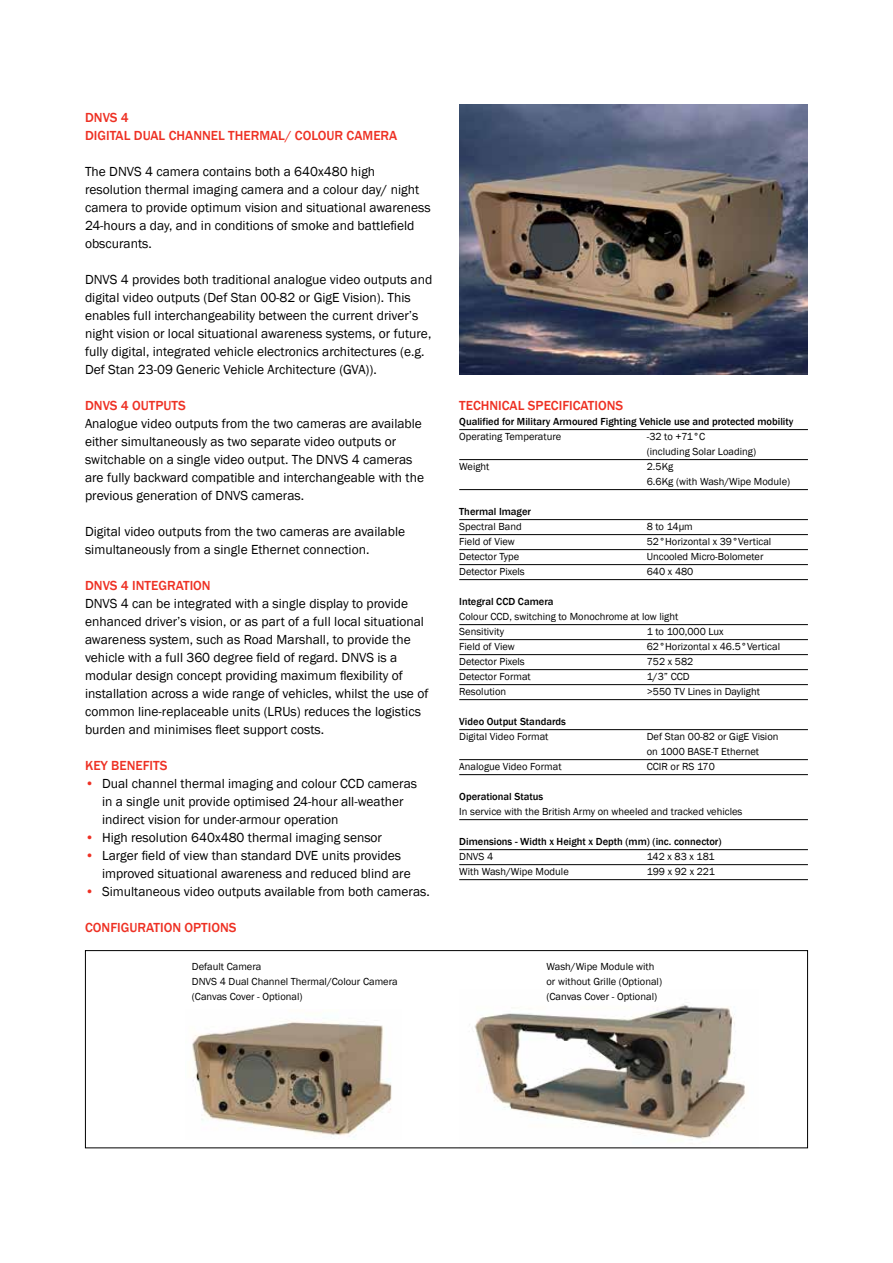
<style>
.page{position:relative;width:893px;height:1263px;background:#fff}
.page>*{position:absolute;margin:0;border:0;box-sizing:border-box;transform-origin:0 0}
.t1{font:13.5px/18px "Franklin Gothic";color:#000}
.t2{font:500 13.5px/18px "Franklin Gothic";color:#ee3124}
.t3{font:10.5px/15px "Franklin Gothic";color:#000}
.t4{font:500 10.5px "Franklin Gothic";color:#000}
.s1{font-weight:500;color:#ee3124}
</style>
<div class="page">
<hr style="left:459px;top:429px;width:349px;height:1px;background:#000">
<hr style="left:459px;top:459px;width:349px;height:1px;background:#000">
<hr style="left:459px;top:489px;width:349px;height:1px;background:#000">
<hr style="left:459px;top:519px;width:349px;height:1px;background:#000">
<hr style="left:459px;top:534px;width:349px;height:1px;background:#000">
<hr style="left:459px;top:549px;width:349px;height:1px;background:#000">
<hr style="left:459px;top:564px;width:349px;height:1px;background:#000">
<hr style="left:459px;top:579px;width:349px;height:1px;background:#000">
<hr style="left:459px;top:624px;width:349px;height:1px;background:#000">
<hr style="left:459px;top:639px;width:349px;height:1px;background:#000">
<hr style="left:459px;top:654px;width:349px;height:1px;background:#000">
<hr style="left:459px;top:669px;width:349px;height:1px;background:#000">
<hr style="left:459px;top:684px;width:349px;height:1px;background:#000">
<hr style="left:459px;top:699px;width:349px;height:1px;background:#000">
<hr style="left:459px;top:729px;width:349px;height:1px;background:#000">
<hr style="left:459px;top:759px;width:349px;height:1px;background:#000">
<hr style="left:459px;top:774px;width:349px;height:1px;background:#000">
<hr style="left:459px;top:819px;width:349px;height:1px;background:#000">
<hr style="left:459px;top:849px;width:349px;height:1px;background:#000">
<hr style="left:459px;top:864px;width:349px;height:1px;background:#000">
<hr style="left:459px;top:879px;width:349px;height:1px;background:#000">
<img style="left:459px;top:104px;width:349px;height:270px">
<img style="left:192px;top:1020px;width:200px;height:118px">
<img style="left:474px;top:1004px;width:271px;height:136px">
<div style="left:85px;top:950px;width:723px;height:198px;border:1px solid #000"></div>
<p class="t2" style="left:85px;top:109px;width:314px">DNVS 4<br>DIGITAL DUAL CHANNEL THERMAL/ COLOUR CAMERA</p>
<p class="t1" style="left:85px;top:163px;width:347px">The DNVS 4 camera contains both a 640x480 high resolution thermal imaging camera and a colour day/ night camera to provide optimum vision and situational awareness 24-hours a day, and in conditions of smoke and battlefield obscurants.</p>
<p class="t1" style="left:85px;top:271px;width:349px">DNVS 4 provides both traditional analogue video outputs and digital video outputs (Def Stan 00-82 or GigE Vision). This enables full interchangeability between the current driver’s night vision or local situational awareness systems, or future, fully digital, integrated vehicle electronics architectures (e.g.<br>Def Stan 23-09 Generic Vehicle Architecture (GVA)).</p>
<p class="t2" style="left:85px;top:397px;width:102px">DNVS 4 OUTPUTS</p>
<p class="t1" style="left:85px;top:415px;width:341px">Analogue video outputs from the two cameras are available either simultaneously as two separate video outputs or switchable on a single video output. The DNVS 4 cameras are fully backward compatible and interchangeable with the previous generation of DNVS cameras.</p>
<p class="t1" style="left:85px;top:523px;width:322px">Digital video outputs from the two cameras are available simultaneously from a single Ethernet connection.</p>
<p class="t2" style="left:85px;top:577px;width:127px">DNVS 4 INTEGRATION</p>
<p class="t1" style="left:85px;top:595px;width:345px">DNVS 4 can be integrated with a single display to provide enhanced driver’s vision, or as part of a full local situational awareness system, such as Road Marshall, to provide the vehicle with a full 360 degree field of regard. DNVS is a modular design concept providing maximum flexibility of installation across a wide range of vehicles, whilst the use of common line-replaceable units (LRUs) reduces the logistics burden and minimises fleet support costs.</p>
<p class="t2" style="left:85px;top:757px;width:84px">KEY BENEFITS</p>
<p class="t1" style="left:102px;top:775px;width:317px;text-indent:-17px"><span class="s1">•</span> Dual channel thermal imaging and colour CCD cameras in a single unit provide optimised 24-hour all-weather indirect vision for under-armour operation</p>
<p class="t1" style="left:85px;top:829px;width:299px"><span class="s1">•</span> High resolution 640x480 thermal imaging sensor</p>
<p class="t1" style="left:102px;top:847px;width:310px;text-indent:-17px"><span class="s1">•</span> Larger field of view than standard DVE units provides improved situational awareness and reduced blind are</p>
<p class="t1" style="left:85px;top:883px;width:346px"><span class="s1">•</span> Simultaneous video outputs available from both cameras.</p>
<p class="t2" style="left:85px;top:919px;width:153px">CONFIGURATION OPTIONS</p>
<p class="t3" style="left:192px;top:959px;width:207px">Default Camera<br>DNVS 4 Dual Channel Thermal/Colour Camera (Canvas Cover - Optional)</p>
<p class="t2" style="left:459px;top:397px;width:165px">TECHNICAL SPECIFICATIONS</p>
<p class="t4" style="left:459px;top:415px;width:336px">Qualified for Military Armoured Fighting Vehicle use and protected mobility</p>
<p class="t3" style="left:459px;top:429px;width:104px">Operating Temperature</p>
<p class="t3" style="left:647px;top:429px;width:111px">-32 to +71°C<br>(including Solar Loading)</p>
<p class="t3" style="left:459px;top:459px;width:32px">Weight</p>
<p class="t3" style="left:647px;top:459px;width:145px">2.5Kg<br>6.6Kg (with Wash/Wipe Module)</p>
<p class="t4" style="left:459px;top:505px;width:73px">Thermal Imager</p>
<p class="t3" style="left:459px;top:519px;width:64px">Spectral Band</p>
<p class="t3" style="left:647px;top:519px;width:48px">8 to 14µm</p>
<p class="t3" style="left:459px;top:534px;width:57px">Field of View</p>
<p class="t3" style="left:647px;top:534px;width:126px">52°Horizontal x 39°Vertical</p>
<p class="t3" style="left:459px;top:549px;width:62px">Detector Type</p>
<p class="t3" style="left:647px;top:549px;width:118px">Uncooled Micro-Bolometer</p>
<p class="t3" style="left:459px;top:564px;width:67px">Detector Pixels</p>
<p class="t3" style="left:647px;top:564px;width:48px">640 x 480</p>
<p class="t4" style="left:459px;top:595px;width:96px">Integral CCD Camera</p>
<p class="t3" style="left:459px;top:609px;width:221px">Colour CCD, switching to Monochrome at low light<br>Sensitivity</p>
<p class="t3" style="left:647px;top:624px;width:78px">1 to 100,000 Lux</p>
<p class="t3" style="left:459px;top:639px;width:57px">Field of View</p>
<p class="t3" style="left:647px;top:639px;width:135px">62°Horizontal x 46.5°Vertical</p>
<p class="t3" style="left:459px;top:654px;width:67px">Detector Pixels</p>
<p class="t3" style="left:647px;top:654px;width:48px">752 x 582</p>
<p class="t3" style="left:459px;top:669px;width:73px">Detector Format</p>
<p class="t3" style="left:647px;top:669px;width:44px">1/3” CCD</p>
<p class="t3" style="left:459px;top:684px;width:48px">Resolution</p>
<p class="t3" style="left:647px;top:684px;width:115px">&gt;550 TV Lines in Daylight</p>
<p class="t4" style="left:459px;top:715px;width:108px">Video Output Standards</p>
<p class="t3" style="left:459px;top:729px;width:91px">Digital Video Format</p>
<p class="t3" style="left:647px;top:729px;width:133px">Def Stan 00-82 or GigE Vision on 1000 BASE-T Ethernet</p>
<p class="t3" style="left:459px;top:759px;width:104px">Analogue Video Format</p>
<p class="t3" style="left:647px;top:759px;width:70px">CCIR or RS 170</p>
<p class="t4" style="left:459px;top:790px;width:85px">Operational Status</p>
<p class="t3" style="left:459px;top:804px;width:285px">In service with the British Army on wheeled and tracked vehicles</p>
<p class="t4" style="left:459px;top:835px;width:264px">Dimensions - Width x Height x Depth (mm) (inc. connector)</p>
<p class="t3" style="left:459px;top:849px;width:36px">DNVS 4</p>
<p class="t3" style="left:647px;top:849px;width:69px">142 x 83 x 181</p>
<p class="t3" style="left:459px;top:864px;width:111px">With Wash/Wipe Module</p>
<p class="t3" style="left:647px;top:864px;width:70px">199 x 92 x 221</p>
<p class="t3" style="left:546px;top:959px;width:117px">Wash/Wipe Module with or without Grille (Optional) (Canvas Cover - Optional)</p>
</div>
